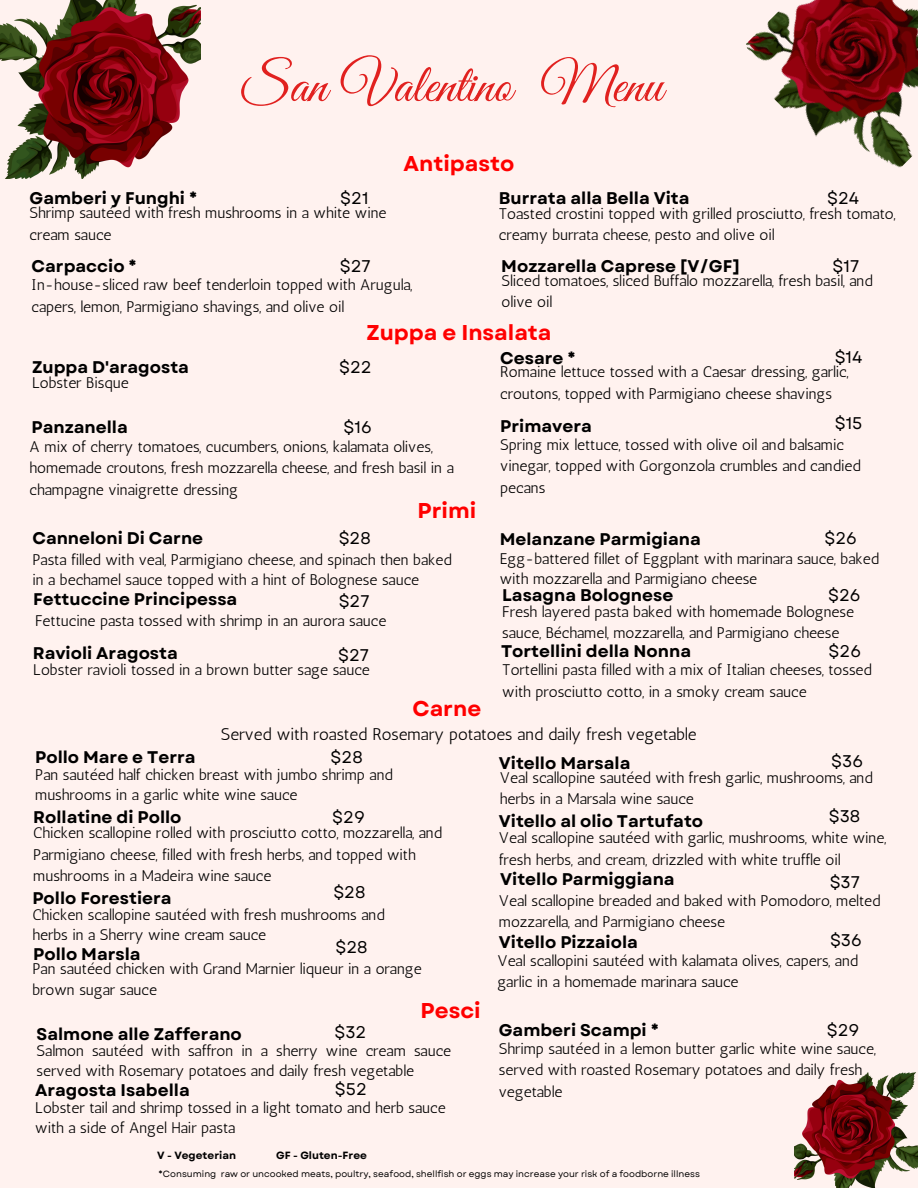
<style>
.page{position:relative;width:918px;height:1188px;background:#fff2ef}
.page>*{position:absolute;margin:0;border:0;box-sizing:border-box;transform-origin:0 0}
.t1{font:54.15px "Great Vibes";color:#e1211f}
.t2{font:700 21.45px "Garet";color:#f00}
.t3{font:700 16.95px "Garet";color:#000}
.t4{font:16.95px "Antic";color:#000}
.t5{font:16.95px "Garet";color:#000}
.t6{font:700 16.8px "Garet";color:#000}
.t7{font:16.8px "Garet";color:#000}
.t8{font:15.45px/21.3px "Antic";color:#000}
.t9{font:700 10.5px "Garet";color:#000}
.t10{font:9px "Garet";color:#000}
</style>
<div class="page">
<img style="left:0;top:0;width:201px;height:178px">
<img style="left:794px;top:1073px;width:124px;height:115px">
<img style="left:746px;top:0;width:172px;height:168px">
<h4 class="t1" style="left:241px;top:55px;width:423px">San Valentino Menu</h4>
<h3 class="t2" style="left:404px;top:148px;width:112px">Antipasto</h3>
<h4 class="t5" style="left:340px;top:186px;width:30px">$21</h4>
<h4 class="t3" style="left:499px;top:186px;width:192px">Burrata alla Bella Vita</h4>
<h4 class="t8" style="left:499px;top:203px;width:398px">Toasted crostini topped with grilled prosciutto, fresh tomato, creamy burrata cheese, pesto and olive oil</h4>
<h3 class="t5" style="left:827px;top:186px;width:34px">$24</h3>
<h4 class="t3" style="left:30px;top:186px;width:169px">Gamberi y Funghi *</h4>
<h3 class="t8" style="left:30px;top:202px;width:358px">Shrimp sautéed with fresh mushrooms in a white wine cream sauce</h3>
<h3 class="t5" style="left:340px;top:254px;width:33px">$27</h3>
<h4 class="t3" style="left:32px;top:254px;width:107px">Carpaccio *</h4>
<h4 class="t8" style="left:32px;top:274px;width:382px">In-house-sliced raw beef tenderloin topped with Arugula, capers, lemon, Parmigiano shavings, and olive oil</h4>
<h2 class="t5" style="left:833px;top:254px;width:28px">$17</h2>
<p class="t3" style="left:501px;top:254px;width:240px">Mozzarella Caprese [V/GF]</p>
<h1 class="t8" style="left:502px;top:270px;width:373px">Sliced tomatoes, sliced Buffalo mozzarella, fresh basil, and olive oil</h1>
<h4 class="t3" style="left:32px;top:355px;width:158px">Zuppa D'aragosta</h4>
<h2 class="t8" style="left:32px;top:372px;width:98px">Lobster Bisque</h2>
<h4 class="t2" style="left:366px;top:317px;width:187px">Zuppa e Insalata</h4>
<h3 class="t5" style="left:339px;top:355px;width:34px">$22</h3>
<h3 class="t5" style="left:835px;top:345px;width:29px">$14</h3>
<h3 class="t3" style="left:500px;top:346px;width:77px">Cesare *</h3>
<h4 class="t8" style="left:500px;top:361px;width:350px">Romaine lettuce tossed with a Caesar dressing, garlic, croutons, topped with Parmigiano cheese shavings</h4>
<h4 class="t5" style="left:835px;top:411px;width:29px">$15</h4>
<h4 class="t3" style="left:500px;top:414px;width:93px">Primavera</h4>
<h4 class="t8" style="left:500px;top:434px;width:362px">Spring mix lettuce, tossed with olive oil and balsamic vinegar, topped with Gorgonzola crumbles and candied pecans</h4>
<h4 class="t3" style="left:32px;top:415px;width:98px">Panzanella</h4>
<h4 class="t5" style="left:344px;top:415px;width:30px">$16</h4>
<h2 class="t8" style="left:30px;top:436px;width:426px">A mix of cherry tomatoes, cucumbers, onions, kalamata olives, homemade croutons, fresh mozzarella cheese, and fresh basil in a champagne vinaigrette dressing</h2>
<h3 class="t2" style="left:417px;top:495px;width:60px">Primi</h3>
<h4 class="t6" style="left:32px;top:526px;width:172px">Canneloni Di Carne</h4>
<h4 class="t7" style="left:339px;top:526px;width:34px">$28</h4>
<h3 class="t8" style="left:32px;top:549px;width:421px;line-height:20.2px">Pasta filled with veal, Parmigiano cheese, and spinach then baked in a bechamel sauce topped with a hint of Bolognese sauce</h3>
<h4 class="t6" style="left:500px;top:527px;width:202px">Melanzane Parmigiana</h4>
<h4 class="t7" style="left:825px;top:526px;width:34px">$26</h4>
<h3 class="t8" style="left:500px;top:548px;width:381px;line-height:20.2px">Egg-battered fillet of Eggplant with marinara sauce, baked with mozzarella and Parmigiano cheese</h3>
<h2 class="t5" style="left:828px;top:582px;width:34px">$26</h2>
<h4 class="t3" style="left:502px;top:582px;width:173px">Lasagna Bolognese</h4>
<h4 class="t8" style="left:502px;top:601px;width:353px">Fresh layered pasta baked with homemade Bolognese sauce, Béchamel, mozzarella, and Parmigiano cheese</h4>
<h4 class="t6" style="left:33px;top:587px;width:206px">Fettuccine Principessa</h4>
<h4 class="t7" style="left:339px;top:589px;width:32px">$27</h4>
<h3 class="t8" style="left:35px;top:610px;width:353px">Fettucine pasta tossed with shrimp in an aurora sauce</h3>
<h4 class="t5" style="left:829px;top:639px;width:34px">$26</h4>
<h4 class="t5" style="left:338px;top:643px;width:32px">$27</h4>
<h3 class="t3" style="left:501px;top:639px;width:192px">Tortellini della Nonna</h3>
<h4 class="t8" style="left:502px;top:660px;width:371px">Tortellini pasta filled with a mix of Italian cheeses, tossed with prosciutto cotto, in a smoky cream sauce</h4>
<h3 class="t3" style="left:33px;top:640px;width:146px">Ravioli Aragosta</h3>
<h4 class="t8" style="left:33px;top:660px;width:338px">Lobster ravioli tossed in a brown butter sage sauce</h4>
<h3 class="t2" style="left:412px;top:693px;width:70px">Carne</h3>
<h4 class="t4" style="left:221px;top:724px;width:477px">Served with roasted Rosemary potatoes and daily fresh vegetable</h4>
<h4 class="t7" style="left:331px;top:745px;width:34px">$28</h4>
<h4 class="t6" style="left:35px;top:745px;width:162px">Pollo Mare e Terra</h4>
<h4 class="t8" style="left:35px;top:764px;width:359px;line-height:20.2px">Pan sautéed half chicken breast with jumbo shrimp and mushrooms in a garlic white wine sauce</h4>
<h4 class="t5" style="left:332px;top:805px;width:34px">$29</h4>
<h3 class="t3" style="left:33px;top:805px;width:150px">Rollatine di Pollo</h3>
<h4 class="t8" style="left:33px;top:822px;width:410px">Chicken scallopine rolled with prosciutto cotto, mozzarella, and<br>Parmigiano cheese, filled with fresh herbs, and topped with mushrooms in a Madeira wine sauce</h4>
<h4 class="t7" style="left:333px;top:880px;width:34px">$28</h4>
<h3 class="t6" style="left:32px;top:886px;width:141px">Pollo Forestiera</h3>
<h4 class="t8" style="left:32px;top:904px;width:354px;line-height:20.2px">Chicken scallopine sautéed with fresh mushrooms and herbs in a Sherry wine cream sauce</h4>
<h4 class="t3" style="left:33px;top:942px;width:109px">Pollo Marsla</h4>
<h3 class="t5" style="left:335px;top:935px;width:34px">$28</h3>
<h4 class="t8" style="left:32px;top:958px;width:391px">Pan sautéed chicken with Grand Marnier liqueur in a orange brown sugar sauce</h4>
<h3 class="t2" style="left:421px;top:995px;width:62px">Pesci</h3>
<h2 class="t7" style="left:334px;top:1020px;width:33px">$32</h2>
<h4 class="t6" style="left:37px;top:1022px;width:207px">Salmone alle Zafferano</h4>
<h4 class="t8" style="left:37px;top:1040px;width:416px;line-height:20.2px">Salmon sautéed with saffron in a sherry wine cream sauce served with Rosemary potatoes and daily fresh vegetable</h4>
<h4 class="t7" style="left:335px;top:1077px;width:33px">$52</h4>
<h3 class="t6" style="left:35px;top:1078px;width:156px">Aragosta Isabella</h3>
<h4 class="t8" style="left:35px;top:1098px;width:412px;line-height:20.2px">Lobster tail and shrimp tossed in a light tomato and herb sauce with a side of Angel Hair pasta</h4>
<h3 class="t3" style="left:499px;top:751px;width:133px">Vitello Marsala</h3>
<h4 class="t5" style="left:831px;top:749px;width:33px">$36</h4>
<h4 class="t8" style="left:500px;top:767px;width:374px">Veal scallopine sautéed with fresh garlic, mushrooms, and herbs in a Marsala wine sauce</h4>
<h3 class="t3" style="left:499px;top:809px;width:206px">Vitello al olio Tartufato</h3>
<h4 class="t5" style="left:829px;top:804px;width:33px">$38</h4>
<h4 class="t8" style="left:499px;top:827px;width:389px">Veal scallopine sautéed with garlic, mushrooms, white wine, fresh herbs, and cream, drizzled with white truffle oil</h4>
<h4 class="t3" style="left:500px;top:867px;width:176px">Vitello Parmiggiana</h4>
<h4 class="t5" style="left:830px;top:870px;width:32px">$37</h4>
<h4 class="t8" style="left:499px;top:890px;width:383px">Veal scallopine breaded and baked with Pomodoro, melted mozzarella, and Parmigiano cheese</h4>
<h3 class="t5" style="left:830px;top:928px;width:33px">$36</h3>
<h3 class="t3" style="left:499px;top:930px;width:141px">Vitello Pizzaiola</h3>
<h4 class="t8" style="left:497px;top:950px;width:362px">Veal scallopini sautéed with kalamata olives, capers, and garlic in a homemade marinara sauce</h4>
<h4 class="t3" style="left:499px;top:1018px;width:162px">Gamberi Scampi *</h4>
<h3 class="t5" style="left:827px;top:1018px;width:34px">$29</h3>
<p class="t8" style="left:499px;top:1038px;width:378px">Shrimp sautéed in a lemon butter garlic white wine sauce, served with roasted Rosemary potatoes and daily fresh vegetable</p>
<h4 class="t9" style="left:157px;top:1147px;width:80px">V - Vegeterian</h4>
<p class="t10" style="left:159px;top:1168px;width:543px">*Consuming raw or uncooked meats, poultry, seafood, shellfish or eggs may increase your risk of a foodborne illness</p>
<h3 class="t9" style="left:276px;top:1147px;width:92px">GF - Gluten-Free</h3>
</div>
